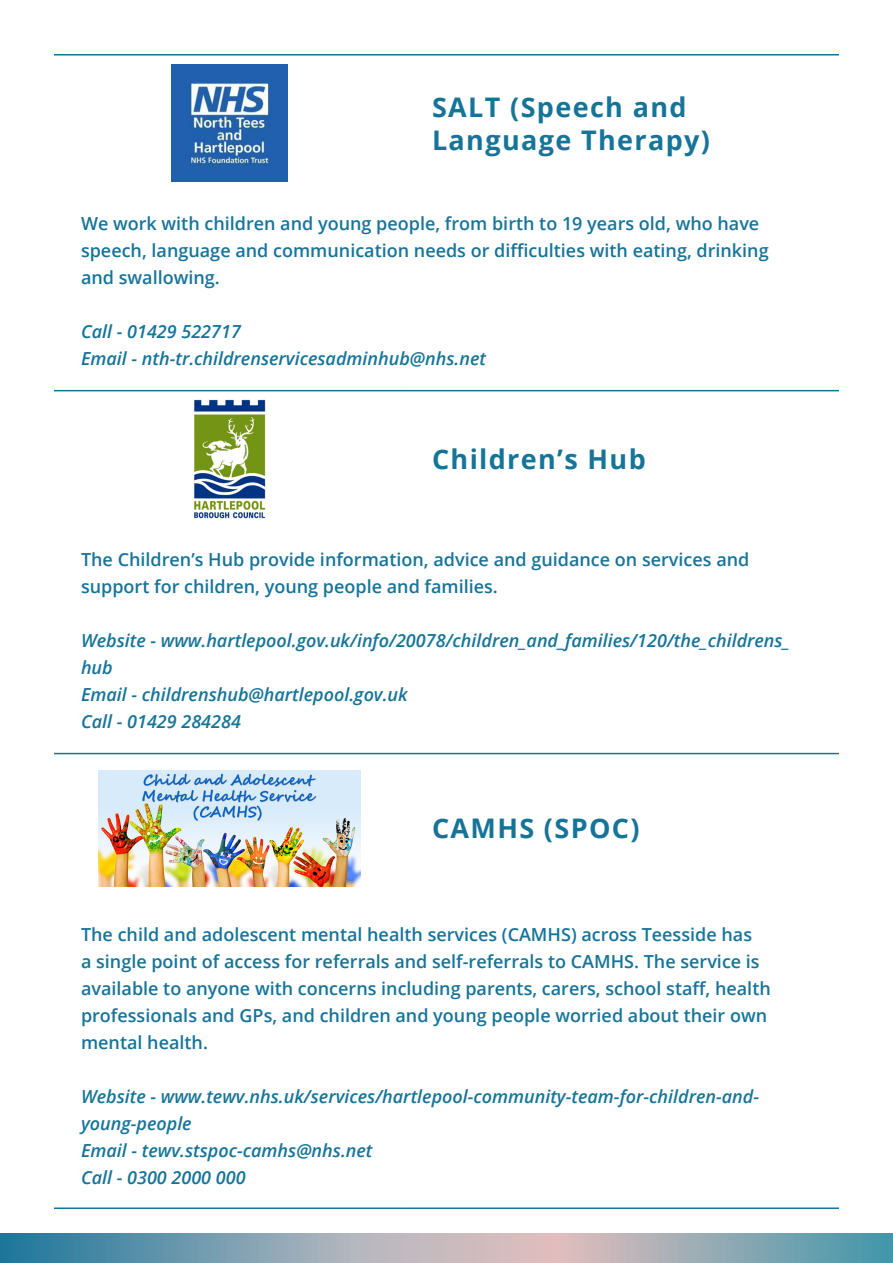
<style>
.page{position:relative;width:893px;height:1263px;background:#fff}
.page>*{position:absolute;margin:0;border:0;box-sizing:border-box;transform-origin:0 0}
.t1{font:700 27px/33px "Open Sans";letter-spacing:.05em;color:#167499}
.URL{font:italic 600 18px/27px "Open Sans";color:#167499}
.URL-2{font:600 18px/27px "Open Sans";color:#167499}
.Body{font:600 18px/27px "Open Sans";color:#167499}
</style>
<div class="page">
<svg style="left:0;top:1233px;width:893px;height:30px;background:#8da6b3"></svg>
<hr style="left:54px;top:54px;width:351px;height:2px;background:#167499">
<hr style="left:405px;top:54px;width:434px;height:2px;background:#167499">
<hr style="left:54px;top:390px;width:351px;height:1px;background:#167499">
<hr style="left:405px;top:390px;width:434px;height:1px;background:#167499">
<hr style="left:54px;top:753px;width:351px;height:1px;background:#167499">
<hr style="left:405px;top:753px;width:434px;height:1px;background:#167499">
<hr style="left:54px;top:1207px;width:351px;height:2px;background:#167499">
<hr style="left:405px;top:1207px;width:434px;height:2px;background:#167499">
<img style="left:171px;top:65px;width:117px;height:117px">
<img style="left:194px;top:399px;width:72px;height:120px">
<img style="left:99px;top:770px;width:261px;height:116px">
<p class="t1" style="left:432px;top:90px;width:279px">SALT (Speech and<br>Language Therapy)</p>
<p class="Body" style="left:81px;top:210px;width:689px">We work with children and young people, from birth to 19 years old, who have speech, language and communication needs or difficulties with eating, drinking</p>
<p class="Body" style="left:81px;top:264px;width:140px">and swallowing.</p>
<p class="URL" style="left:81px;top:318px;width:161px">Call - 01429 522717</p>
<p class="URL" style="left:81px;top:345px;width:407px">Email - nth-tr.childrenservicesadminhub@nhs.net</p>
<p class="t1" style="left:432px;top:442px;width:215px">Children’s Hub</p>
<p class="Body" style="left:81px;top:546px;width:670px">The Children’s Hub provide information, advice and guidance on services and support for children, young people and families.</p>
<p class="URL" style="left:81px;top:627px;width:710px">Website - www.hartlepool.gov.uk/info/20078/children_and_families/120/the_childrens_ hub</p>
<p class="URL" style="left:81px;top:681px;width:328px">Email - childrenshub@hartlepool.gov.uk</p>
<p class="URL" style="left:81px;top:708px;width:161px">Call - 01429 284284</p>
<p class="t1" style="left:432px;top:811px;width:209px">CAMHS (SPOC)</p>
<p class="URL-2" style="left:81px;top:920px;width:691px">The child and adolescent mental health services (CAMHS) across Teesside has<br>a single point of access for referrals and self-referrals to CAMHS. The service is available to anyone with concerns including parents, carers, school staff, health professionals and GPs, and children and young people worried about their own mental health.</p>
<p class="URL" style="left:81px;top:1082px;width:680px">Website - www.tewv.nhs.uk/services/hartlepool-community-team-for-children-and&shy;young-people</p>
<p class="URL" style="left:81px;top:1136px;width:293px">Email - tewv.stspoc-camhs@nhs.net</p>
<p class="URL" style="left:81px;top:1163px;width:166px">Call - 0300 2000 000</p>
</div>
